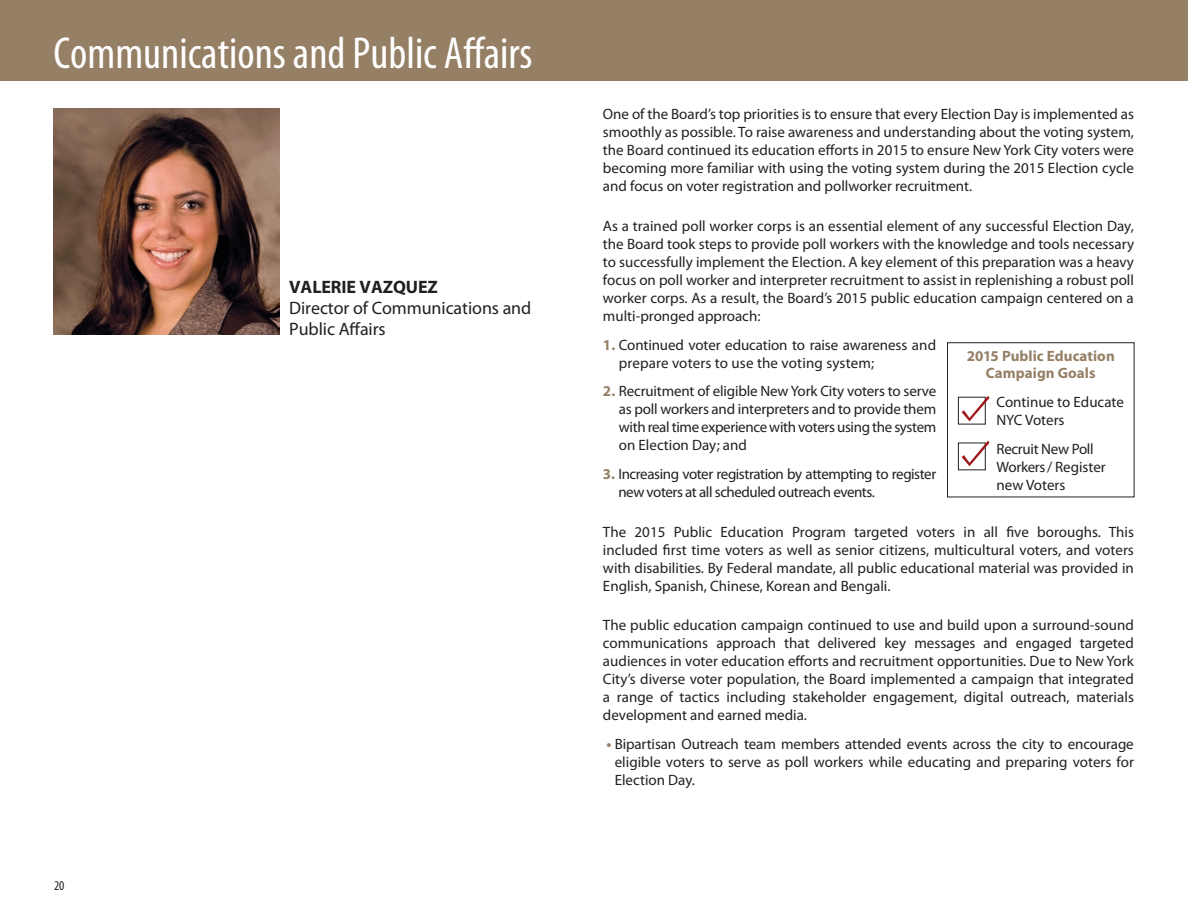
<style>
.page{position:relative;width:1188px;height:918px;background:#fff}
.page>*{position:absolute;margin:0;border:0;box-sizing:border-box;transform-origin:0 0}
.t1{font:condensed 45px "Myriad Pro";color:#fff}
.t2{font:18px/21px "Myriad Pro";letter-spacing:-.005em;color:#231f20}
.Body_10_12{font:15px/18px "Myriad Pro";color:#231f20;text-align:justify}
.Body_10_12-2{font:15px/18px "Myriad Pro";letter-spacing:-.03em;color:#231f20}
.Body_10_12-3{font:15px/18px "Myriad Pro";letter-spacing:-.02em;color:#231f20}
.Body_10_12-4{font:700 15px/16.5px "Myriad Pro";letter-spacing:.005em;color:#957f65;text-align:center}
.t3{font:condensed 13.5px "Myriad Pro";color:#231f20}
.s1{font-weight:700}
.s2{font-weight:700;color:#957f65}
</style>
<div class="page">
<div style="left:0;top:0;width:1188px;height:81px;background:#957f65"></div>
<img style="left:53px;top:108px;width:226px;height:226px">
<div style="left:947px;top:342px;width:188px;height:155px;border:1px solid #231f20"></div>
<div style="left:958px;top:397px;width:28px;height:27px;border:1px solid #231f20"></div>
<svg style="left:962px;top:396px;width:28px;height:25px"></svg>
<div style="left:958px;top:443px;width:28px;height:27px;border:1px solid #231f20"></div>
<svg style="left:962px;top:441px;width:28px;height:25px"></svg>
<p class="t1" style="left:53px;top:26px;width:481px">Communications and Public Affairs</p>
<p class="t3" style="left:54px;top:878px;width:12px">20</p>
<p class="t2" style="left:289px;top:276px;width:244px"><span class="s1">VALERIE VAZQUEZ<br></span>Director of Communications and<br>Public Affairs</p>
<p class="Body_10_12" style="left:603px;top:105px;width:533px">One of the Board’s top priorities is to ensure that every Election Day is implemented as smoothly as possible. To raise awareness and understanding about the voting system, the Board continued its education efforts in 2015 to ensure New York City voters were becoming more familiar with using the voting system during the 2015 Election cycle and focus on voter registration and pollworker recruitment.</p>
<p class="Body_10_12" style="left:603px;top:217px;width:533px">As a trained poll worker corps is an essential element of any successful Election Day, the Board took steps to provide poll workers with the knowledge and tools necessary to successfully implement the Election. A key element of this preparation was a heavy focus on poll worker and interpreter recruitment to assist in replenishing a robust poll worker corps. As a result, the Board’s 2015 public education campaign centered on a multi-pronged approach:</p>
<p class="Body_10_12" style="left:619px;top:335px;width:319px;text-indent:-16px"><span class="s2">1.</span> Continued voter education to raise awareness and prepare voters to use the voting system;</p>
<p class="Body_10_12" style="left:619px;top:382px;width:319px;text-indent:-16px"><span class="s2">2.</span> Recruitment of eligible New York City voters to serve as poll workers and interpreters and to provide them with real time experience with voters using the system on Election Day; and</p>
<p class="Body_10_12-2" style="left:618px;top:465px;width:319px;text-indent:-15px"><span class="s2">3.</span> Increasing voter registration by attempting to register new voters at all scheduled outreach events.</p>
<p class="Body_10_12" style="left:603px;top:523px;width:532px">The 2015 Public Education Program targeted voters in all five boroughs. This included first time voters as well as senior citizens, multicultural voters, and voters with disabilities. By Federal mandate, all public educational material was provided in English, Spanish, Chinese, Korean and Bengali.</p>
<p class="Body_10_12" style="left:603px;top:616px;width:532px">The public education campaign continued to use and build upon a surround-sound communications approach that delivered key messages and engaged targeted audiences in voter education efforts and recruitment opportunities. Due to New York City’s diverse voter population, the Board implemented a campaign that integrated a range of tactics including stakeholder engagement, digital outreach, materials development and earned media.</p>
<p class="Body_10_12" style="left:615px;top:735px;width:521px;text-indent:-8px"><span class="s2">•</span> Bipartisan Outreach team members attended events across the city to encourage eligible voters to serve as poll workers while educating and preparing voters for Election Day.</p>
<p class="Body_10_12-4" style="left:967px;top:348px;width:149px">2015 Public Education<br>Campaign Goals</p>
<p class="Body_10_12" style="left:997px;top:392px;width:129px">Continue to Educate<br>NYC Voters</p>
<p class="Body_10_12-3" style="left:997px;top:439px;width:111px">Recruit New Poll<br>Workers / Register new Voters</p>
</div>
